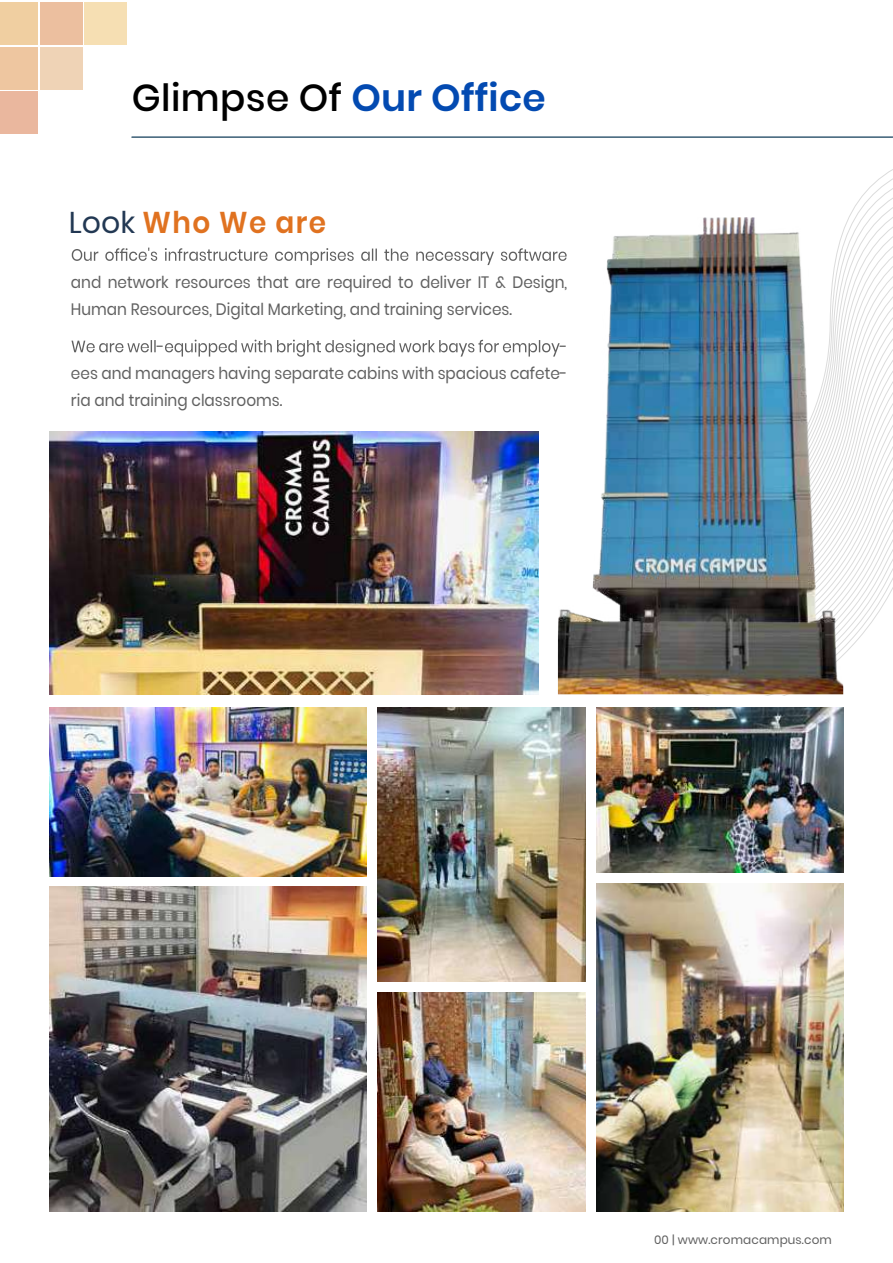
<style>
.page{position:relative;width:893px;height:1263px;background:#fff}
.page>*{position:absolute;margin:0;border:0;box-sizing:border-box;transform-origin:0 0}
.t1{font:500 37.5px "Poppins";letter-spacing:.01em;color:#000}
.t2{font:600 30px "Poppins";letter-spacing:.05em;color:#e07220;scale:.93 1}
.t3{font:16.5px/27px "Poppins";color:#606060;scale:.93 1}
.t4{font:12px "Poppins";letter-spacing:.01em;color:#606060}
.s1{font-weight:600;color:#034ab1}
.s2{font-weight:400;color:#223853}
</style>
<div class="page">
<svg style="left:72px;top:248px;width:486px;height:17px"></svg>
<svg style="left:71px;top:340px;width:487px;height:17px"></svg>
<div style="left:0;top:91px;width:38px;height:43px;background:#eab79e"></div>
<div style="left:0;top:47px;width:38px;height:43px;background:#eec6a0"></div>
<div style="left:0;top:2px;width:38px;height:43px;background:#f0cfa1"></div>
<div style="left:40px;top:47px;width:42px;height:43px;background:#efd3b6"></div>
<div style="left:40px;top:2px;width:42px;height:43px;background:#ecbf9f"></div>
<div style="left:84px;top:2px;width:43px;height:43px;background:#f6dfb3"></div>
<hr style="left:132px;top:136px;width:761px;height:2px;background:#053554">
<img style="left:596px;top:707px;width:247px;height:166px">
<img style="left:49px;top:707px;width:317px;height:169px">
<img style="left:596px;top:884px;width:247px;height:328px">
<img style="left:49px;top:886px;width:317px;height:326px">
<img style="left:49px;top:431px;width:489px;height:263px">
<img style="left:378px;top:992px;width:208px;height:220px">
<img style="left:378px;top:707px;width:208px;height:274px">
<svg style="left:843px;top:169px;width:50px;height:325px"></svg>
<img style="left:558px;top:217px;width:285px;height:477px">
<h1 class="t1" style="left:132px;top:76px;width:415px">Glimpse Of <span class="s1">Our Office</span></h1>
<h2 class="t2" style="left:69px;top:205px;width:278px"><span class="s2">Look</span> Who We are</h2>
<p class="t3" style="left:71px;top:269px;width:535px">and network resources that are required to deliver IT &amp; Design,<br>Human Resources, Digital Marketing, and training services.</p>
<p class="t3" style="left:71px;top:360px;width:535px">ees and managers having separate cabins with spacious cafete&shy;ria and training classrooms.</p>
<p class="t4" style="left:654px;top:1233px;width:179px">00 | www.cromacampus.com</p>
</div>
